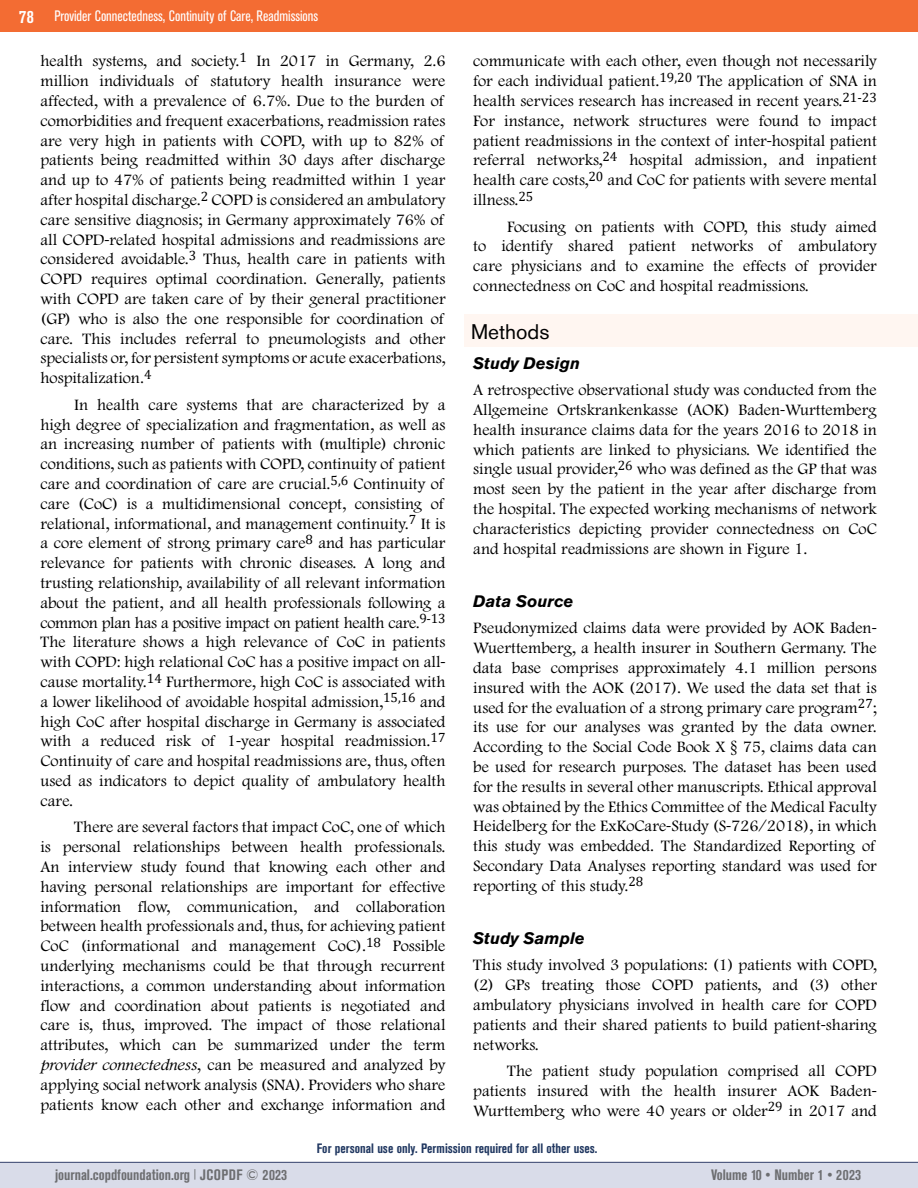
<style>
.page{position:relative;width:918px;height:1188px;background:#fff}
.page>*{position:absolute;margin:0;border:0;box-sizing:border-box;transform-origin:0 0}
.t1{font:21px "Akzidenz Grotesk BQ";color:#000101}
.t2{font:300 16.5px/19.8px "Footlight MT Pro";color:#000;text-align:justify}
.t3{font:italic 700 16.5px "Akzidenz Grotesk BQ";color:#000}
.t4{font:700 condensed 15px "Akzidenz Grotesk BE";color:#6d6e71}
.t5{font:condensed 15px "Akzidenz Grotesk BE";color:#fff}
.t6{font:700 condensed 13.5px "Akzidenz Grotesk BE";color:#213861}
.s1{font-weight:700;font-size:18px}
.s2{font-family:"Myriad Pro";font-weight:400}
.s3{font-style:italic}
</style>
<div class="page">
<div style="left:0;top:1162px;width:918px;height:26px;background:#d9dce9"></div>
<div style="left:0;top:0;width:918px;height:32px;background:#f36c33"></div>
<hr style="left:0;top:1162px;width:918px;height:1px;background:#34416b">
<div style="left:464px;top:315px;width:454px;height:32px;background:#fff6f1"></div>
<p class="t5" style="left:19px;top:8px;width:301px"><span class="s1">78</span> Provider Connectedness, Continuity of Care, Readmissions</p>
<p class="t2" style="left:40px;top:52px;width:407px">health systems, and society.<sup>1</sup> In 2017 in Germany, 2.6 million individuals of statutory health insurance were affected, with a prevalence of 6.7%. Due to the burden of comorbidities and frequent exacerbations, readmission rates are very high in patients with COPD, with up to 82% of patients being readmitted within 30 days after discharge and up to 47% of patients being readmitted within 1 year after hospital discharge.<sup>2</sup> COPD is considered an ambulatory care sensitive diagnosis; in Germany approximately 76% of all COPD<span class="s2">-</span>related hospital admissions and readmissions are considered avoidable.<sup>3</sup> Thus, health care in patients with COPD requires optimal coordination. Generally, patients with COPD are taken care of by their general practitioner (GP) who is also the one responsible for coordination of care. This includes referral to pneumologists and other specialists or, for persistent symptoms or acute exacerbations, hospitalization.<sup>4</sup></p>
<p class="t2" style="left:40px;top:395px;width:407px;text-indent:34px">In health care systems that are characterized by a high degree of specialization and fragmentation, as well as an increasing number of patients with (multiple) chronic conditions, such as patients with COPD, continuity of patient care and coordination of care are crucial.<sup>5,6</sup> Continuity of care (CoC) is a multidimensional concept, consisting of relational, informational, and management continuity.<sup>7</sup> It is a core element of strong primary care<sup>8</sup> and has particular relevance for patients with chronic diseases. A long and trusting relationship, availability of all relevant information about the patient, and all health professionals following a common plan has a positive impact on patient health care.<sup>9-13<br></sup>The literature shows a high relevance of CoC in patients with COPD: high relational CoC has a positive impact on all&shy;cause mortality.<sup>14</sup> Furthermore, high CoC is associated with a lower likelihood of avoidable hospital admission,<sup>15,16</sup> and high CoC after hospital discharge in Germany is associated with a reduced risk of 1<span class="s2">-</span>year hospital readmission.<sup>17<br></sup>Continuity of care and hospital readmissions are, thus, often used as indicators to depict quality of ambulatory health care.</p>
<p class="t2" style="left:41px;top:818px;width:407px;text-indent:34px">There are several factors that impact CoC, one of which is personal relationships between health professionals.<br>An interview study found that knowing each other and having personal relationships are important for effective information flow, communication, and collaboration between health professionals and, thus, for achieving patient CoC (informational and management CoC).<sup>18</sup> Possible underlying mechanisms could be that through recurrent interactions, a common understanding about information flow and coordination about patients is negotiated and care is, thus, improved. The impact of those relational attributes, which can be summarized under the term <span class="s3">provider connectedness</span>, can be measured and analyzed by applying social network analysis (SNA). Providers who share patients know each other and exchange information and</p>
<p class="t2" style="left:473px;top:52px;width:405px">communicate with each other, even though not necessarily for each individual patient.<sup>19,20</sup> The application of SNA in health services research has increased in recent years.<sup>21-23<br></sup>For instance, network structures were found to impact patient readmissions in the context of inter<span class="s2">-</span>hospital patient referral networks,<sup>24</sup> hospital admission, and inpatient health care costs,<sup>20</sup> and CoC for patients with severe mental illness.<sup>25</sup></p>
<p class="t2" style="left:473px;top:217px;width:405px;text-indent:34px">Focusing on patients with COPD, this study aimed to identify shared patient networks of ambulatory care physicians and to examine the effects of provider connectedness on CoC and hospital readmissions.</p>
<p class="t1" style="left:471px;top:319px;width:80px">Methods</p>
<p class="t3" style="left:473px;top:353px;width:108px">Study Design</p>
<p class="t2" style="left:473px;top:381px;width:405px">A retrospective observational study was conducted from the Allgemeine Ortskrankenkasse (AOK) Baden<span class="s2">-</span>Wurttemberg health insurance claims data for the years 2016 to 2018 in which patients are linked to physicians. We identified the single usual provider,<sup>26</sup> who was defined as the GP that was most seen by the patient in the year after discharge from the hospital. The expected working mechanisms of network characteristics depicting provider connectedness on CoC and hospital readmissions are shown in Figure 1.</p>
<p class="t3" style="left:473px;top:591px;width:102px">Data Source</p>
<p class="t2" style="left:473px;top:619px;width:405px">Pseudonymized claims data were provided by AOK Baden<span class="s2">-</span>Wuerttemberg, a health insurer in Southern Germany. The data base comprises approximately 4.1 million persons insured with the AOK (2017). We used the data set that is used for the evaluation of a strong primary care program<sup>27</sup>; its use for our analyses was granted by the data owner.<br>According to the Social Code Book X § 75, claims data can be used for research purposes. The dataset has been used for the results in several other manuscripts. Ethical approval was obtained by the Ethics Committee of the Medical Faculty Heidelberg for the ExKoCare<span class="s2">-</span>Study (S<span class="s2">-</span>726/2018), in which this study was embedded. The Standardized Reporting of Secondary Data Analyses reporting standard was used for reporting of this study.<sup>28</sup></p>
<p class="t3" style="left:473px;top:928px;width:113px">Study Sample</p>
<p class="t2" style="left:473px;top:956px;width:405px">This study involved 3 populations: (1) patients with COPD, (2) GPs treating those COPD patients, and (3) other ambulatory physicians involved in health care for COPD patients and their shared patients to build patient<span class="s2">-</span>sharing networks.</p>
<p class="t2" style="left:473px;top:1061px;width:405px;text-indent:34px">The patient study population comprised all COPD patients insured with the health insurer AOK Baden<span class="s2">-</span>Wurttemberg who were 40 years or older<sup>29</sup> in 2017 and</p>
<p class="t6" style="left:317px;top:1141px;width:282px">For personal use only. Permission required for all other uses.</p>
<p class="t4" style="left:55px;top:1166px;width:234px">journal.copdfoundation.org <sup>|</sup> JCOPDF © 2023</p>
<p class="t4" style="left:711px;top:1166px;width:151px">Volume 10 • Number 1 • 2023</p>
</div>
